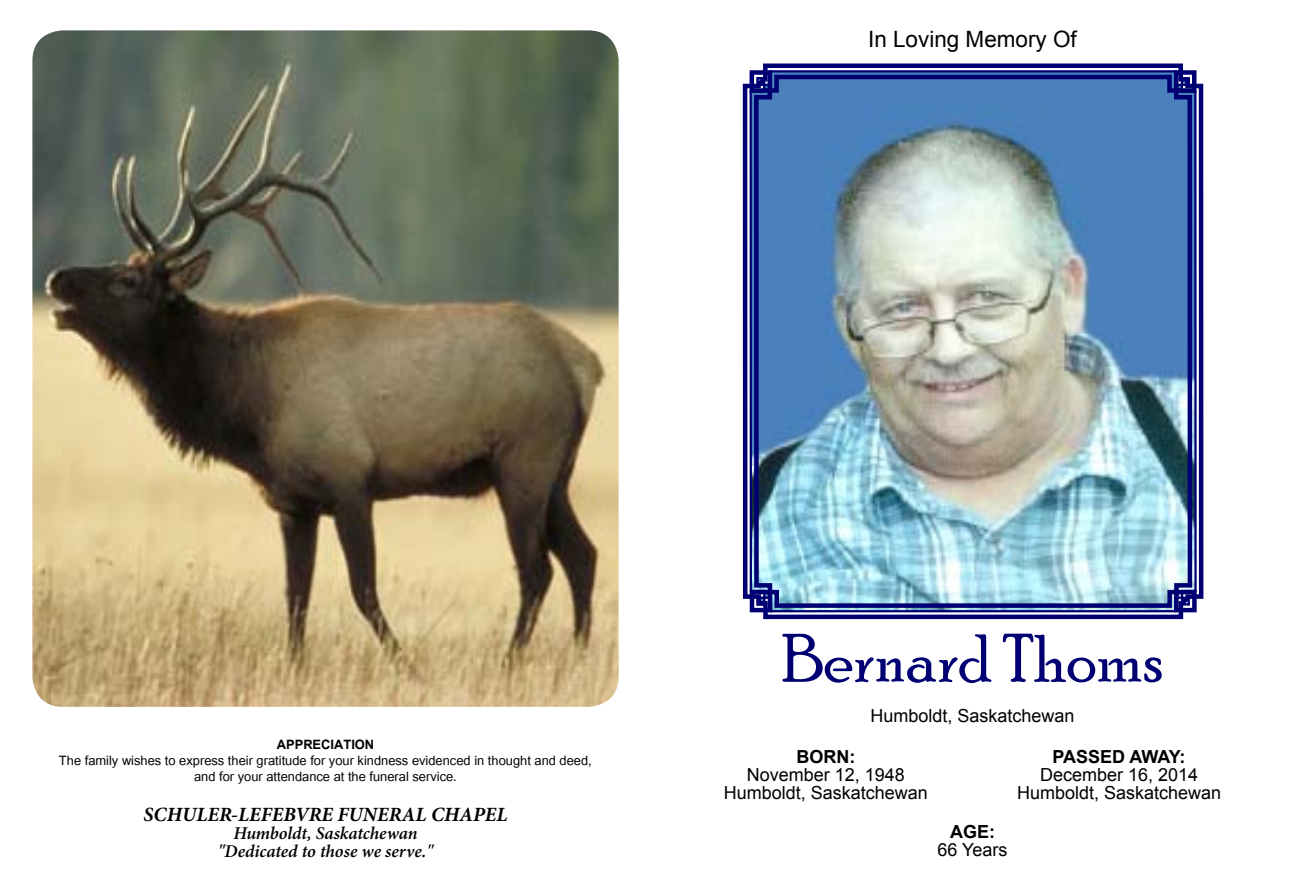
<style>
.page{position:relative;width:1296px;height:891px;background:#fff}
.page>*{position:absolute;margin:0;border:0;box-sizing:border-box;transform-origin:0 0}
.t1{font:67.5px "Poor Richard";color:#000073}
.t2{font:22.5px "Arial";color:#000}
.t3{font:italic 700 20.25px "Minion Pro";color:#000}
.t4{font:18px/15.8px "Utsaah";color:#000;text-align:center}
.t5{font:18px/18px "Arial";color:#000;text-align:center}
.t6{font:italic 600 18px/18px "Minion Pro";letter-spacing:-.005em;color:#000;text-align:center}
.t7{font:700 18px "Utsaah";color:#000}
.t8{font:700 18px "Arial";letter-spacing:-.025em;color:#000}
.t9{font:700 18px "Arial";color:#000}
</style>
<div class="page">
<svg style="left:742px;top:63px;width:462px;height:557px"></svg>
<img style="left:747px;top:68px;width:452px;height:547px">
<img style="left:32px;top:30px;width:587px;height:677px">
<p class="t2" style="left:868px;top:24px;width:210px">In Loving Memory Of</p>
<h1 class="t1" style="left:782px;top:620px;width:383px">Bernard Thoms</h1>
<p class="t5" style="left:870px;top:707px;width:206px">Humboldt, Saskatchewan</p>
<p class="t7" style="left:277px;top:736px;width:99px">APPRECIATION</p>
<p class="t4" style="left:59px;top:754px;width:534px">The family wishes to express their gratitude for your kindness evidenced in thought and deed, and for your attendance at the funeral service.</p>
<p class="t3" style="left:144px;top:800px;width:365px">SCHULER-LEFEBVRE FUNERAL CHAPEL</p>
<p class="t6" style="left:218px;top:824px;width:217px">Humboldt, Saskatchewan "Dedicated to those we serve."</p>
<p class="t9" style="left:950px;top:819px;width:46px">AGE:</p>
<p class="t9" style="left:796px;top:745px;width:60px">BORN:</p>
<p class="t5" style="left:724px;top:766px;width:206px">November 12, 1948<br>Humboldt, Saskatchewan</p>
<p class="t5" style="left:937px;top:840px;width:72px">66 Years</p>
<p class="t8" style="left:1053px;top:745px;width:135px">PASSED AWAY:</p>
<p class="t5" style="left:1017px;top:766px;width:206px">December 16, 2014<br>Humboldt, Saskatchewan</p>
</div>
